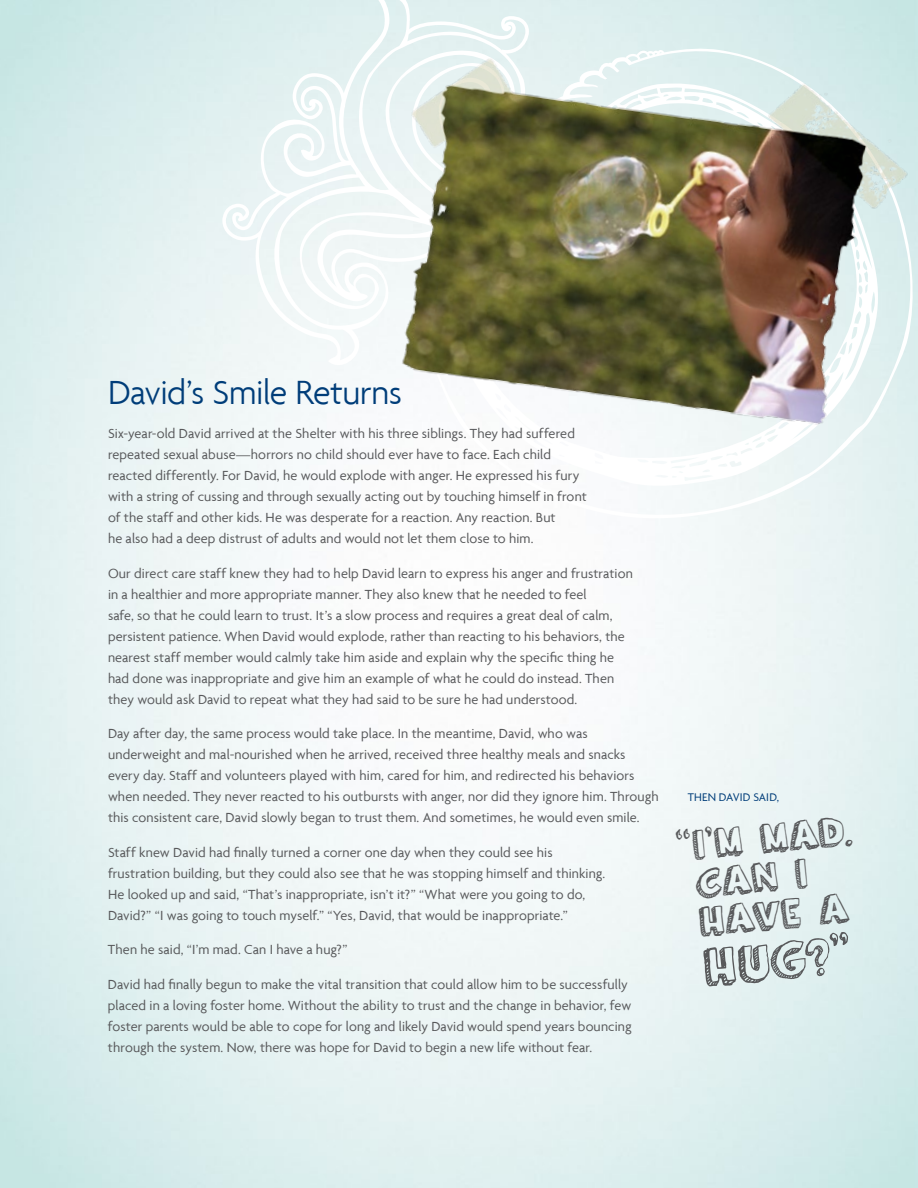
<style>
.page{position:relative;width:918px;height:1188px;background:#fff}
.page>*{position:absolute;margin:0;border:0;box-sizing:border-box;transform-origin:0 0}
.t1{font:54px "Oil Change";color:#58595b}
.t2{font:42px/38.4px "Oil Change";color:#58595b}
.t3{font:300 36px "Agenda";letter-spacing:-.015em;color:#003d79}
.t4{font:14.25px/21px "Agenda";letter-spacing:.005em;color:#58595b}
.t5{font:12px "Agenda";color:#003d79}
</style>
<div class="page">
<svg style="left:222px;top:0;width:696px;height:526px;fill:#f1f7f7"></svg>
<img style="left:356px;top:16px;width:562px;height:443px">
<div style="left:0;top:973px;width:23px;height:106px;background:#d0e9e8"></div>
<h3 class="t3" style="left:108px;top:371px;width:295px">David’s Smile Returns</h3>
<p class="t4" style="left:108px;top:423px;width:480px">Six-year-old David arrived at the Shelter with his three siblings. They had suffered repeated sexual abuse—horrors no child should ever have to face. Each child reacted differently. For David, he would explode with anger. He expressed his fury with a string of cussing and through sexually acting out by touching himself in front of the staff and other kids. He was desperate for a reaction. Any reaction. But<br>he also had a deep distrust of adults and would not let them close to him.</p>
<p class="t4" style="left:108px;top:562px;width:526px">Our direct care staff knew they had to help David learn to express his anger and frustration in a healthier and more appropriate manner. They also knew that he needed to feel<br>safe, so that he could learn to trust. It’s a slow process and requires a great deal of calm, persistent patience. When David would explode, rather than reacting to his behaviors, the nearest staff member would calmly take him aside and explain why the specific thing he had done was inappropriate and give him an example of what he could do instead. Then they would ask David to repeat what they had said to be sure he had understood.</p>
<p class="t4" style="left:108px;top:723px;width:552px">Day after day, the same process would take place. In the meantime, David, who was underweight and mal-nourished when he arrived, received three healthy meals and snacks every day. Staff and volunteers played with him, cared for him, and redirected his behaviors when needed. They never reacted to his outbursts with anger, nor did they ignore him. Through this consistent care, David slowly began to trust them. And sometimes, he would even smile.</p>
<p class="t4" style="left:108px;top:841px;width:499px">Staff knew David had finally turned a corner one day when they could see his frustration building, but they could also see that he was stopping himself and thinking.<br>He looked up and said, “That’s inappropriate, isn’t it?” “What were you going to do, David?” “I was going to touch myself.” “Yes, David, that would be inappropriate.”</p>
<p class="t4" style="left:108px;top:939px;width:241px">Then he said, “I’m mad. Can I have a hug?”</p>
<p class="t4" style="left:108px;top:973px;width:525px">David had finally begun to make the vital transition that could allow him to be successfully placed in a loving foster home. Without the ability to trust and the change in behavior, few foster parents would be able to cope for long and likely David would spend years bouncing through the system. Now, there was hope for David to begin a new life without fear.</p>
<p class="t5" style="left:688px;top:790px;width:15px">Then</p>
<p class="t5" style="left:719px;top:790px;width:15px">David</p>
<p class="t5" style="left:753px;top:790px;width:7px">said</p>
<p class="t5" style="left:777px;top:790px;width:4px">,</p>
<h2 class="t2" style="left:689px;top:826px;width:163px;text-indent:-14px;rotate:-6deg">“I’m mad.<br>Can I have a</h2>
<h1 class="t1" style="left:700px;top:931px;width:149px;rotate:-5deg">hug?”</h1>
</div>
